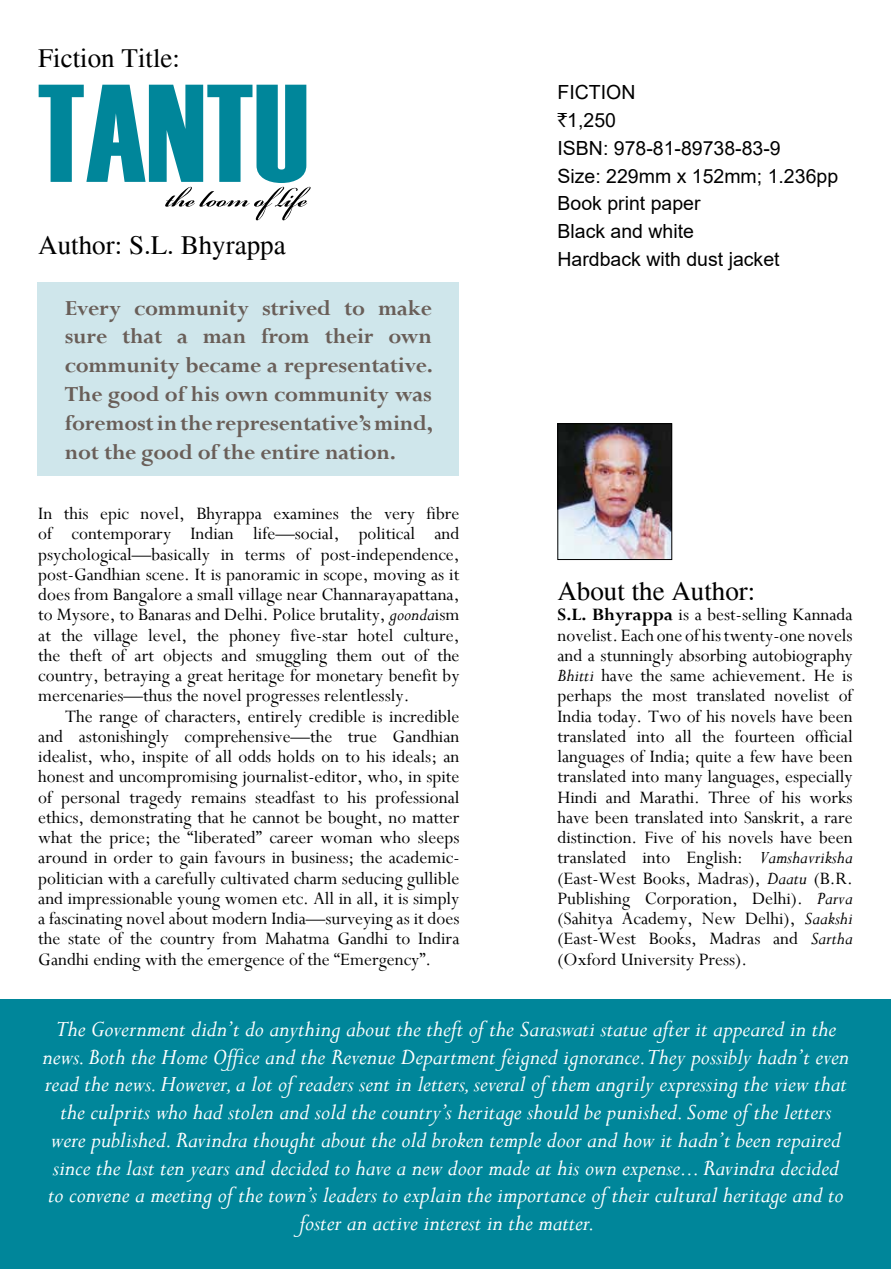
<style>
.page{position:relative;width:891px;height:1269px;background:#fff}
.page>*{position:absolute;margin:0;border:0;box-sizing:border-box;transform-origin:0 0}
.t1{font:27px "Times";color:#000}
.t2{font:italic 24.75px/27.8px "Perpetua";color:#fff;text-align:center}
.t3{font:700 24px/28.8px "Perpetua";letter-spacing:-.01em;color:#695e58;text-align:justify}
.t4{font:19.5px/20.2px "Perpetua";color:#000;text-align:justify}
.t5{font:19.5px/27.9px "Arial";color:#000}
.s1{font-style:italic}
.s2{font-family:"Rupee Foradian"}
.s3{font-weight:700}
</style>
<div class="page">
<div style="left:0;top:999px;width:891px;height:270px;background:#00869a"></div>
<div style="left:38px;top:282px;width:421px;height:194px;background:#cfe6eb"></div>
<svg style="left:39px;top:85px;width:272px;height:135px"></svg>
<img style="left:559px;top:425px;width:111px;height:133px">
<div style="left:557px;top:423px;width:115px;height:137px;border:1px solid #000"></div>
<h1 class="t1" style="left:38px;top:43px;width:143px">Fiction Title:</h1>
<h1 class="t1" style="left:38px;top:229px;width:249px">Author: S.L. Bhyrappa</h1>
<p class="t3" style="left:65px;top:293px;width:370px">Every community strived to make sure that a man from their own community became a representative.<br>The good of his own community was foremost in the representative’s mind, not the good of the entire nation.</p>
<p class="t4" style="left:38px;top:503px;width:423px">In this epic novel, Bhyrappa examines the very fibre of contemporary Indian life—social, political and psychological—basically in terms of post-independence, post-Gandhian scene. It is panoramic in scope, moving as it does from Bangalore a small village near Channarayapattana, to Mysore, to Banaras and Delhi. Police brutality, <span class="s1">goonda</span>ism at the village level, the phoney five-star hotel culture, the theft of art objects and smuggling them out of the country, betraying a great heritage for monetary benefit by mercenaries—thus the novel progresses relentlessly.</p>
<p class="t4" style="left:38px;top:706px;width:423px;text-indent:27px">The range of characters, entirely credible is incredible and astonishingly comprehensive—the true Gandhian idealist, who, inspite of all odds holds on to his ideals; an honest and uncompromising journalist-editor, who, in spite of personal tragedy remains steadfast to his professional ethics, demonstrating that he cannot be bought, no matter what the price; the “liberated” career woman who sleeps around in order to gain favours in business; the academic&shy;politician with a carefully cultivated charm seducing gullible and impressionable young women etc. All in all, it is simply a fascinating novel about modern India—surveying as it does the state of the country from Mahatma Gandhi to Indira Gandhi ending with the emergence of the “Emergency”.</p>
<p class="t5" style="left:557px;top:78px;width:282px">FICTION<br><span class="s2">`</span>1,250<br>ISBN: 978-81-89738-83-9<br>Size: 229mm x 152mm; 1.236pp<br>Book print paper<br>Black and white<br>Hardback with dust jacket</p>
<h1 class="t1" style="left:557px;top:576px;width:199px">About the Author:</h1>
<p class="t4" style="left:557px;top:604px;width:297px"><span class="s3">S.L. Bhyrappa</span> is a best-selling Kannada novelist. Each one of his twenty-one novels and a stunningly absorbing autobiography <span class="s1">Bhitti</span> have the same achievement. He is perhaps the most translated novelist of India today. Two of his novels have been translated into all the fourteen official languages of India; quite a few have been translated into many languages, especially Hindi and Marathi. Three of his works have been translated into Sanskrit, a rare distinction. Five of his novels have been translated into English: <span class="s1">Vamshavriksha </span>(East-West Books, Madras), <span class="s1">Daatu</span> (B.R.<br>Publishing Corporation, Delhi). <span class="s1">Parva </span>(Sahitya Academy, New Delhi), <span class="s1">Saakshi </span>(East-West Books, Madras and <span class="s1">Sartha </span>(Oxford University Press).</p>
<p class="t2" style="left:43px;top:1014px;width:808px">The Government didn’t do anything about the theft of the Saraswati statue after it appeared in the news. Both the Home Office and the Revenue Department feigned ignorance.They possibly hadn’t even read the news. However, a lot of readers sent in letters, several of them angrily expressing the view that the culprits who had stolen and sold the country’s heritage should be punished. Some of the letters were published. Ravindra thought about the old broken temple door and how it hadn’t been repaired since the last ten years and decided to have a new door made at his own expense... Ravindra decided to convene a meeting of the town’s leaders to explain the importance of their cultural heritage and to foster an active interest in the matter.</p>
</div>
